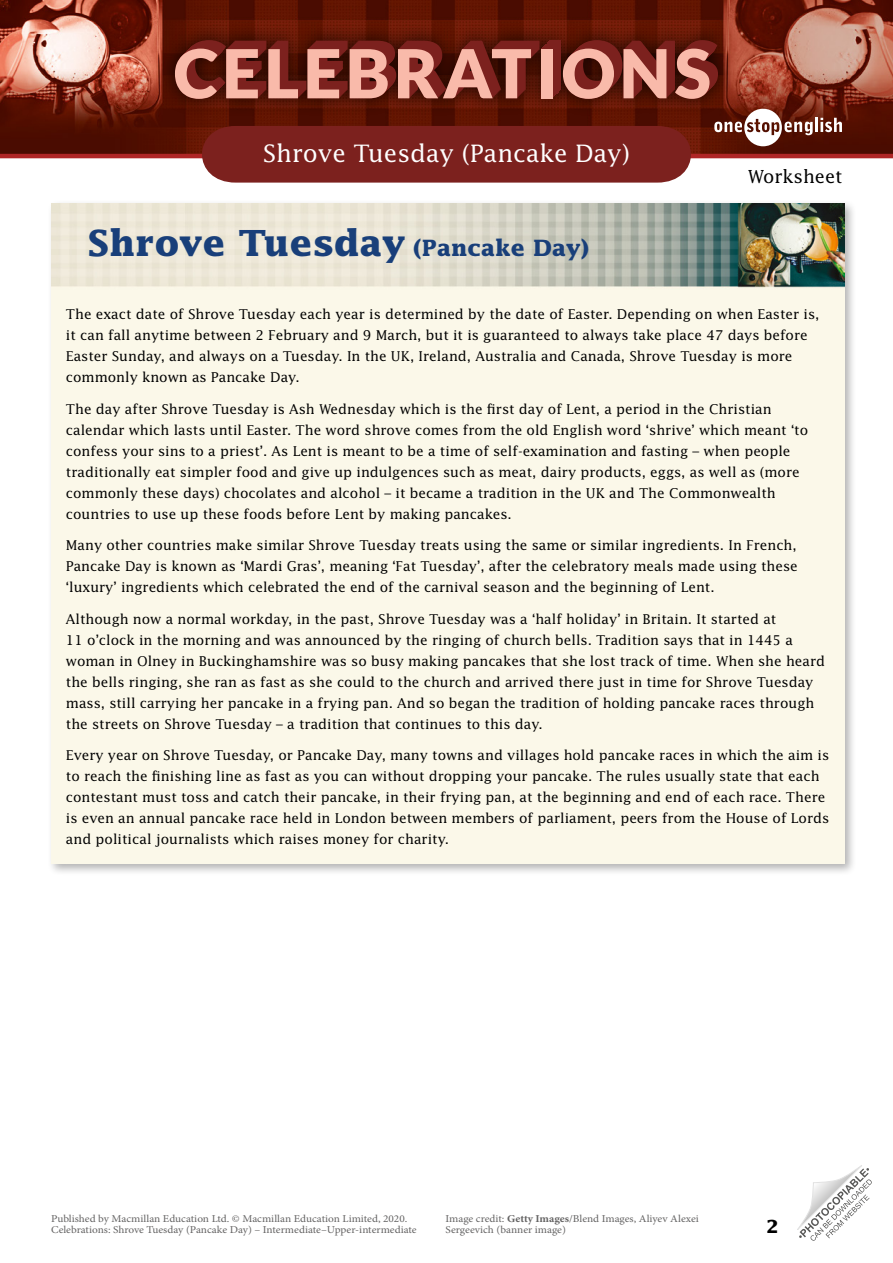
<style>
.page{position:relative;width:893px;height:1263px;background:#fff}
.page>*{position:absolute;margin:0;border:0;box-sizing:border-box;transform-origin:0 0}
.WS_-_Boxed_article_h{font:700 36px "Lucida Std";color:#193f7a}
.TN_-_Article_title{font:24px "Lucida Std";color:#fff}
.t1{font:18px "Lucida Std";color:#000}
.TN_-_Article_Pagenum{font:700 18px "Lucida Std";color:#000}
.WS_-_9pt_body{font:13.5px/21px "Lucida Std";color:#000}
.Template__Footer{font:10.5px/10.5px "Minion Pro";color:#646363;scale:1.08 1}
.s1{font-size:22.5px}
.s2{font-weight:700}
</style>
<div class="page">
<img style="left:0;top:0;width:893px;height:154px">
<div style="left:157px;top:22px;width:578px;height:95px;background:#000;opacity:.75"></div>
<div style="left:549px;top:41px;width:12px;height:49px;background:#7c211e"></div>
<div style="left:548px;top:41px;width:12px;height:50px;background:#7c211e"></div>
<div style="left:548px;top:42px;width:11px;height:50px;background:#7c211e"></div>
<div style="left:547px;top:43px;width:11px;height:49px;background:#7c211e"></div>
<div style="left:546px;top:44px;width:11px;height:49px;background:#7c211e"></div>
<div style="left:545px;top:45px;width:12px;height:49px;background:#7c211e"></div>
<div style="left:544px;top:46px;width:12px;height:49px;background:#7c211e"></div>
<div style="left:543px;top:47px;width:12px;height:49px;background:#7c211e"></div>
<div style="left:542px;top:47px;width:12px;height:50px;background:#7c211e"></div>
<svg style="left:552px;top:49px;width:1px;height:48px"></svg>
<svg style="left:175px;top:40px;width:365px;height:59px;background:#9b564b"></svg>
<div style="left:541px;top:49px;width:11px;height:49px;background:#f9baaa"></div>
<svg style="left:563px;top:40px;width:155px;height:59px;background:#9e594e"></svg>
<svg style="left:714px;top:109px;width:99px;height:37px"></svg>
<hr style="left:815px;top:118px;width:3px;height:14px;background:#fff">
<svg style="left:820px;top:118px;width:22px;height:14px"></svg>
<svg style="left:797px;top:1165px;width:75px;height:76px"></svg>
<hr style="left:0;top:154px;width:893px;height:4px;background:#af2626">
<svg style="left:191px;top:126px;width:511px;height:57px;background:#802925"></svg>
<div style="left:47px;top:200px;width:810px;height:676px;background:#000;opacity:.3"></div>
<img style="left:51px;top:203px;width:793px;height:660px">
<p class="TN_-_Article_title" style="left:263px;top:139px;width:369px">Shrove Tuesday (Pancake Day)</p>
<p class="WS_-_Boxed_article_h" style="left:88px;top:221px;width:503px">Shrove Tuesday <span class="s1">(Pancake Day)</span></p>
<h3 class="t1" style="left:748px;top:165px;width:96px">Worksheet</h3>
<p class="WS_-_9pt_body" style="left:66px;top:303px;width:755px">The exact date of Shrove Tuesday each year is determined by the date of Easter. Depending on when Easter is, it can fall anytime between 2 February and 9 March, but it is guaranteed to always take place 47 days before Easter Sunday, and always on a Tuesday. In the UK, Ireland, Australia and Canada, Shrove Tuesday is more commonly known as Pancake Day.</p>
<p class="WS_-_9pt_body" style="left:66px;top:398px;width:744px">The day after Shrove Tuesday is Ash Wednesday which is the first day of Lent, a period in the Christian calendar which lasts until Easter. The word shrove comes from the old English word ‘shrive’ which meant ‘to confess your sins to a priest’. As Lent is meant to be a time of self-examination and fasting – when people traditionally eat simpler food and give up indulgences such as meat, dairy products, eggs, as well as (more commonly these days) chocolates and alcohol – it became a tradition in the UK and The Commonwealth countries to use up these foods before Lent by making pancakes.</p>
<p class="WS_-_9pt_body" style="left:66px;top:534px;width:733px;text-align:justify">Many other countries make similar Shrove Tuesday treats using the same or similar ingredients. In French, Pancake Day is known as ‘Mardi Gras’, meaning ‘Fat Tuesday’, after the celebratory meals made using these ‘luxury’ ingredients which celebrated the end of the carnival season and the beginning of Lent.</p>
<p class="WS_-_9pt_body" style="left:66px;top:608px;width:761px">Although now a normal workday, in the past, Shrove Tuesday was a ‘half holiday’ in Britain. It started at<br>11 o’clock in the morning and was announced by the ringing of church bells. Tradition says that in 1445 a woman in Olney in Buckinghamshire was so busy making pancakes that she lost track of time. When she heard the bells ringing, she ran as fast as she could to the church and arrived there just in time for Shrove Tuesday mass, still carrying her pancake in a frying pan. And so began the tradition of holding pancake races through the streets on Shrove Tuesday – a tradition that continues to this day.</p>
<p class="WS_-_9pt_body" style="left:66px;top:744px;width:765px">Every year on Shrove Tuesday, or Pancake Day, many towns and villages hold pancake races in which the aim is to reach the finishing line as fast as you can without dropping your pancake. The rules usually state that each contestant must toss and catch their pancake, in their frying pan, at the beginning and end of each race. There is even an annual pancake race held in London between members of parliament, peers from the House of Lords and political journalists which raises money for charity.</p>
<p class="Template__Footer" style="left:51px;top:1214px;width:340px">Published by Macmillan Education Ltd. © Macmillan Education Limited, 2020.<br>Celebrations: Shrove Tuesday (Pancake Day) – Intermediate–Upper-intermediate</p>
<p class="TN_-_Article_Pagenum" style="left:766px;top:1215px;width:14px">2</p>
<p class="Template__Footer" style="left:446px;top:1214px;width:236px">Image credit: <span class="s2">Getty Images</span>/Blend Images, Aliyev Alexei<br>Sergeevich (banner image)</p>
</div>
